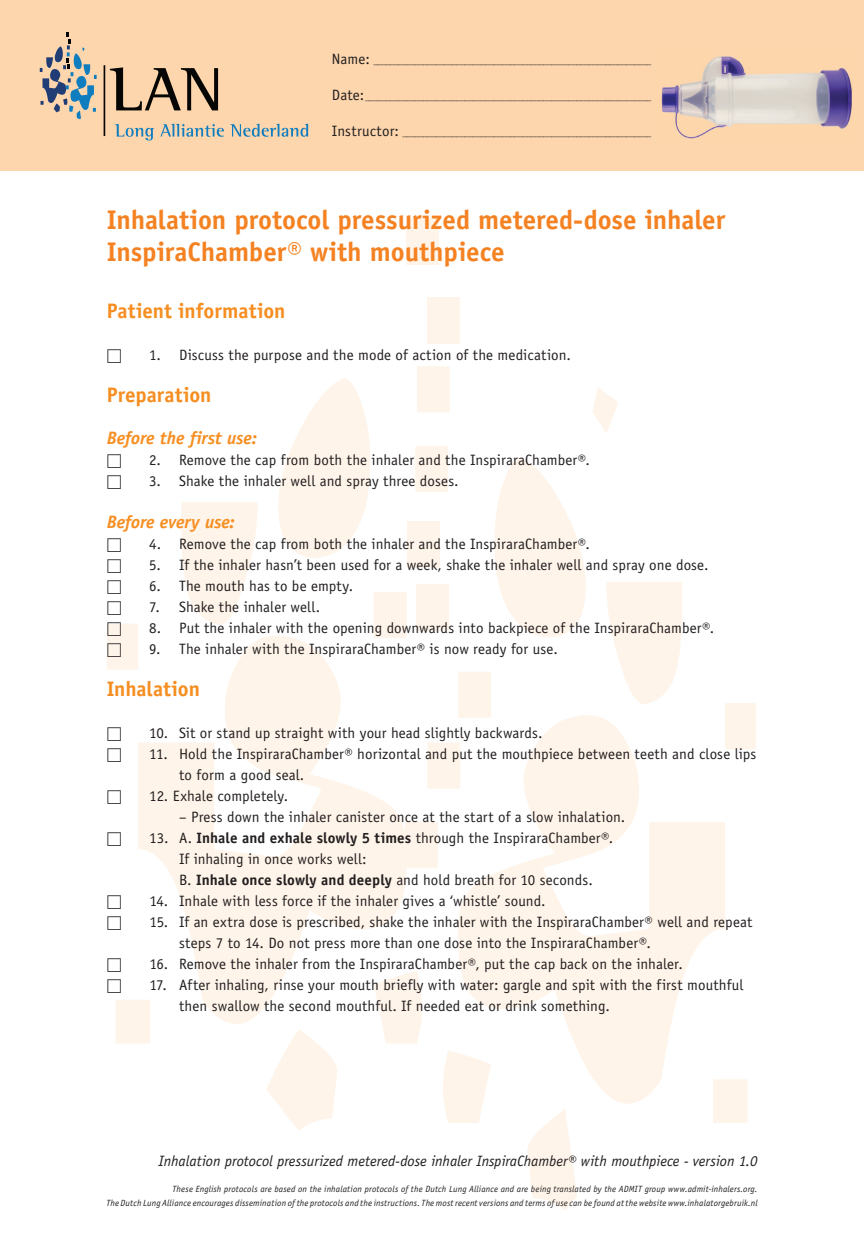
<style>
.page{position:relative;width:864px;height:1234px;background:#fff}
.page>*{position:absolute;margin:0;border:0;box-sizing:border-box;transform-origin:0 0}
.t1{font:700 27px/32.4px "Officina Sans Std";letter-spacing:-.005em;color:#f58222}
.t2{font:700 21px "Officina Sans Std";color:#f68e21}
.t3{font:italic 700 18px "Officina Sans Std";letter-spacing:-.005em;color:#f68e21}
.t4{font:15px/21px "Officina Sans Std";letter-spacing:.005em;color:#231f20}
.t5{font:italic 15px "Officina Sans Std";color:#231f20}
.t6{font:15px "Universal Std Newswith Comm Pi";color:#231f20}
.t7{font:italic 9px/14.2px "Officina Sans Std";letter-spacing:.015em;color:#231f20;text-align:right}
.t8{font:9px "Officina Sans Std";color:#231f20}
.s1{font-size:15px}
.s2{font-weight:700}
</style>
<div class="page">
<svg style="left:107px;top:366px;width:343px;height:764px"></svg>
<svg style="left:405px;top:387px;width:350px;height:823px"></svg>
<div style="left:405px;top:218px;width:33px;height:46px;background:#fef4e9"></div>
<div style="left:416px;top:584px;width:33px;height:46px;background:#fef4e9"></div>
<div style="left:426px;top:297px;width:33px;height:46px;background:#fef4e9"></div>
<div style="left:407px;top:521px;width:33px;height:46px;background:#fef4e9"></div>
<div style="left:0;top:0;width:863px;height:170px;background:#fdd6ad"></div>
<hr style="left:103px;top:65px;width:2px;height:71px;background:#060704">
<svg style="left:110px;top:67px;width:108px;height:43px"></svg>
<svg style="left:115px;top:124px;width:39px;height:16px"></svg>
<svg style="left:160px;top:124px;width:64px;height:13px"></svg>
<svg style="left:230px;top:124px;width:78px;height:13px"></svg>
<svg style="left:40px;top:32px;width:57px;height:87px"></svg>
<img style="left:661px;top:56px;width:191px;height:83px">
<p class="t8" style="left:332px;top:56px;width:321px"><span class="s1">Name:</span> ___________________________________________________________________</p>
<p class="t8" style="left:332px;top:92px;width:321px"><span class="s1">Date:</span> _____________________________________________________________________</p>
<p class="t8" style="left:332px;top:128px;width:321px"><span class="s1">Instructor:</span> ____________________________________________________________</p>
<h1 class="t1" style="left:107px;top:203px;width:619px">Inhalation protocol pressurized metered-dose inhaler<br>InspiraChamber® with mouthpiece</h1>
<h2 class="t2" style="left:107px;top:297px;width:180px">Patient information</h2>
<p class="t6" style="left:107px;top:348px;width:16px">☐</p>
<p class="t4" style="left:149px;top:344px;width:423px">1. Discuss the purpose and the mode of action of the medication.</p>
<h2 class="t2" style="left:107px;top:381px;width:106px">Preparation</h2>
<p class="t3" style="left:107px;top:427px;width:152px">Before the first use:</p>
<p class="t6" style="left:107px;top:453px;width:16px">☐</p>
<p class="t4" style="left:149px;top:449px;width:442px">2. Remove the cap from both the inhaler and the InspiraraChamber®.</p>
<p class="t6" style="left:107px;top:474px;width:16px">☐</p>
<p class="t4" style="left:149px;top:470px;width:311px">3. Shake the inhaler well and spray three doses.</p>
<p class="t3" style="left:107px;top:511px;width:129px">Before every use:</p>
<p class="t6" style="left:107px;top:537px;width:16px">☐</p>
<p class="t4" style="left:149px;top:533px;width:442px">4. Remove the cap from both the inhaler and the InspiraraChamber®.</p>
<p class="t6" style="left:107px;top:558px;width:16px">☐</p>
<p class="t4" style="left:149px;top:554px;width:560px">5. If the inhaler hasn’t been used for a week, shake the inhaler well and spray one dose.</p>
<p class="t6" style="left:107px;top:579px;width:16px">☐</p>
<p class="t4" style="left:149px;top:575px;width:205px">6. The mouth has to be empty.</p>
<p class="t6" style="left:107px;top:600px;width:16px">☐</p>
<p class="t4" style="left:149px;top:596px;width:172px">7. Shake the inhaler well.</p>
<p class="t6" style="left:107px;top:621px;width:16px">☐</p>
<p class="t4" style="left:149px;top:617px;width:566px">8. Put the inhaler with the opening downwards into backpiece of the InspiraraChamber®.</p>
<p class="t6" style="left:107px;top:642px;width:16px">☐</p>
<p class="t4" style="left:149px;top:638px;width:410px">9. The inhaler with the InspiraraChamber® is now ready for use.</p>
<h2 class="t2" style="left:107px;top:675px;width:95px">Inhalation</h2>
<p class="t6" style="left:107px;top:726px;width:16px">☐</p>
<p class="t4" style="left:149px;top:722px;width:394px">10. Sit or stand up straight with your head slightly backwards.</p>
<p class="t6" style="left:107px;top:747px;width:16px">☐</p>
<p class="t4" style="left:179px;top:743px;width:578px;text-indent:-30px">11. Hold the InspiraraChamber® horizontal and put the mouthpiece between teeth and close lips to form a good seal.</p>
<p class="t6" style="left:107px;top:789px;width:16px">☐</p>
<p class="t4" style="left:149px;top:785px;width:140px">12. Exhale completely.</p>
<p class="t4" style="left:179px;top:806px;width:447px">– Press down the inhaler canister once at the start of a slow inhalation.</p>
<p class="t6" style="left:107px;top:831px;width:16px">☐</p>
<p class="t4" style="left:179px;top:827px;width:435px;text-indent:-30px">13. A. <span class="s2">Inhale and exhale slowly 5 times</span> through the InspiraraChamber®.<br>If inhaling in once works well:<br>B. <span class="s2">Inhale once slowly and deeply</span> and hold breath for 10 seconds.</p>
<p class="t6" style="left:107px;top:894px;width:16px">☐</p>
<p class="t4" style="left:149px;top:890px;width:398px">14. Inhale with less force if the inhaler gives a ‘whistle’ sound.</p>
<p class="t6" style="left:107px;top:915px;width:16px">☐</p>
<p class="t4" style="left:179px;top:911px;width:574px;text-indent:-30px">15. If an extra dose is prescribed, shake the inhaler with the InspiraraChamber® well and repeat steps 7 to 14. Do not press more than one dose into the InspiraraChamber®.</p>
<p class="t6" style="left:107px;top:957px;width:16px">☐</p>
<p class="t4" style="left:149px;top:953px;width:534px">16. Remove the inhaler from the InspiraraChamber®, put the cap back on the inhaler.</p>
<p class="t6" style="left:107px;top:978px;width:16px">☐</p>
<p class="t4" style="left:179px;top:974px;width:565px;text-indent:-30px">17. After inhaling, rinse your mouth briefly with water: gargle and spit with the first mouthful then swallow the second mouthful. If needed eat or drink something.</p>
<p class="t5" style="left:158px;top:1151px;width:600px">Inhalation protocol pressurized metered-dose inhaler InspiraChamber® with mouthpiece - version 1.0</p>
<p class="t7" style="left:106px;top:1181px;width:652px">These English protocols are based on the inhalation protocols of the Dutch Lung Alliance and are being translated by the ADMIT group www.admit-inhalers.org.<br>The Dutch Lung Alliance encourages dissemination of the protocols and the instructions. The most recent versions and terms of use can be found at the website www.inhalatorgebruik.nl</p>
</div>
